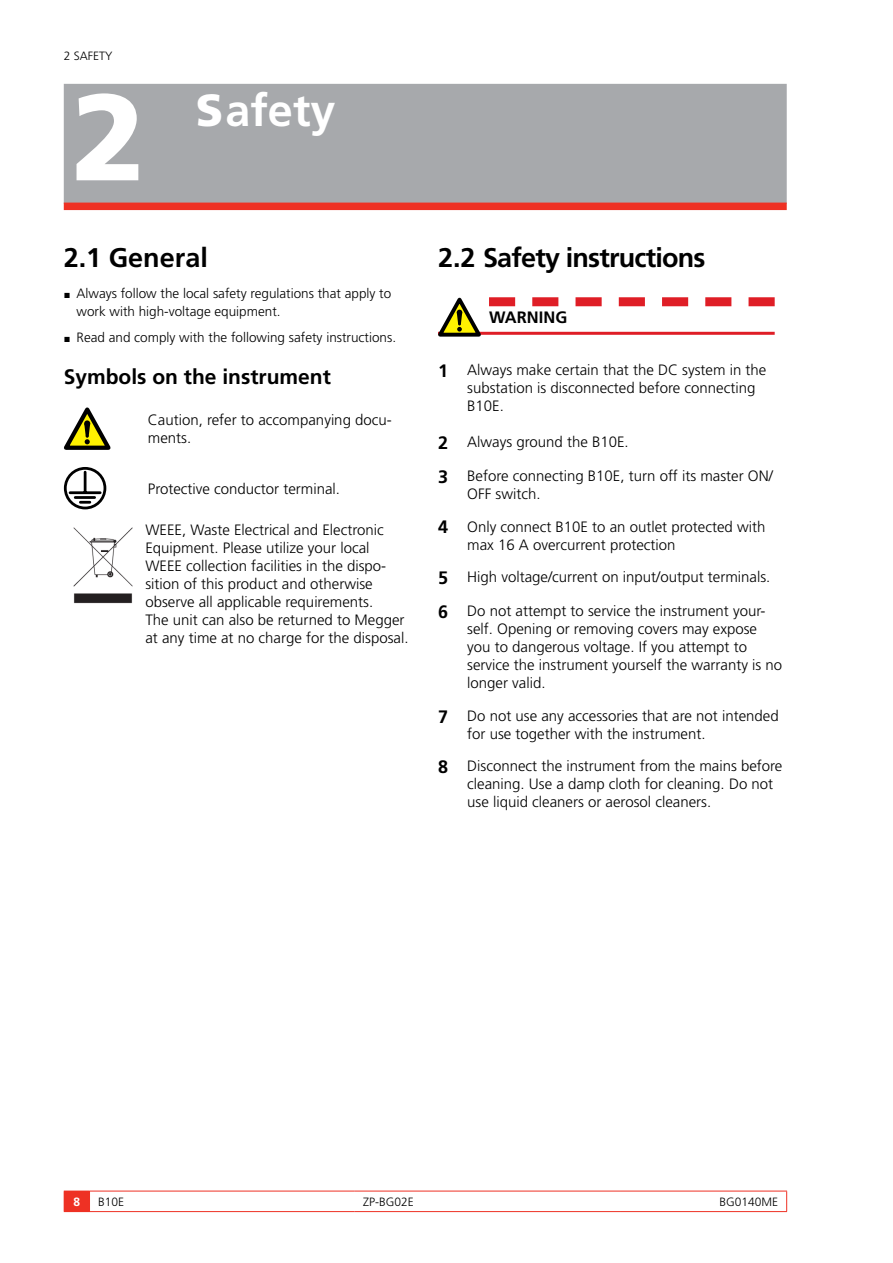
<style>
.page{position:relative;width:893px;height:1263px;background:#fff}
.page>*{position:absolute;margin:0;border:0;box-sizing:border-box;transform-origin:0 0}
.t1{font:900 122.4px "Frutiger LT Std";color:#fff}
.t2{font:700 45px "Frutiger LT Std";color:#fff}
.t3{font:700 27px "Frutiger LT Std";letter-spacing:-.03em;color:#000}
.t4{font:700 27px "Frutiger LT Std";color:#000}
.t5{font:700 21px "Frutiger LT Std";color:#000}
.t6{font:700 16.5px "Frutiger LT Std";color:#000}
.t7{font:300 15px/18px "Frutiger LT Std";color:#000}
.t8{font:300 13.5px/18px "Frutiger LT Std";color:#000}
.t9{font:300 12px "Frutiger LT Std";color:#000}
.t10{font:700 12px "Frutiger LT Std";color:#fff}
.s1{font-weight:900}
.s2{font-weight:700;font-size:18px}
</style>
<div class="page">
<svg style="left:64px;top:407px;width:47px;height:43px"></svg>
<svg style="left:64px;top:467px;width:42px;height:42px"></svg>
<img style="left:73px;top:527px;width:60px;height:77px">
<div style="left:64px;top:84px;width:723px;height:120px;background:#a7a9ac"></div>
<div style="left:64px;top:203px;width:723px;height:7px;background:#ee3124"></div>
<svg style="left:489px;top:297px;width:286px;height:9px"></svg>
<hr style="left:438px;top:332px;width:337px;height:3px;background:#df1e26">
<svg style="left:438px;top:298px;width:43px;height:39px"></svg>
<svg style="left:64px;top:1191px;width:26px;height:21px"></svg>
<hr style="left:90px;top:1191px;width:265px;height:1px;background:#ee3124">
<hr style="left:90px;top:1211px;width:265px;height:1px;background:#ee3124">
<hr style="left:355px;top:1191px;width:265px;height:1px;background:#ee3124">
<hr style="left:355px;top:1211px;width:265px;height:1px;background:#ee3124">
<hr style="left:620px;top:1191px;width:167px;height:1px;background:#ee3124">
<svg style="left:786px;top:1191px;width:1px;height:20px"></svg>
<hr style="left:620px;top:1211px;width:167px;height:1px;background:#ee3124">
<p class="t9" style="left:64px;top:49px;width:24px">2 Safet</p>
<p class="t9" style="left:105px;top:49px;width:9px">y</p>
<h1 class="t1" style="left:71px;top:64px;width:76px">2</h1>
<h2 class="t2" style="left:196px;top:84px;width:141px"><span class="s1">S</span>afety</h2>
<h3 class="t4" style="left:64px;top:242px;width:146px">2.1 General</h3>
<p class="t8" style="left:77px;top:284px;width:316px;text-indent:-13px">▪ Always follow the local safety regulations that apply to work with high-voltage equipment.</p>
<p class="t8" style="left:64px;top:329px;width:334px">▪ Read and comply with the following safety instructions.</p>
<h3 class="t5" style="left:64px;top:365px;width:269px">Symbols on the instrument</h3>
<p class="t7" style="left:148px;top:411px;width:245px">Caution, refer to accompanying docu&shy;ments.</p>
<p class="t7" style="left:148px;top:480px;width:194px">Protective conductor terminal.</p>
<p class="t7" style="left:145px;top:521px;width:265px">WEEE, Waste Electrical and Electronic Equipment. Please utilize your local WEEE collection facilities in the dispo&shy;sition of this product and otherwise observe all applicable requirements.<br>The unit can also be returned to Megger at any time at no charge for the disposal.</p>
<h3 class="t3" style="left:438px;top:242px;width:269px">2.2 Safety instructions</h3>
<p class="t6" style="left:489px;top:308px;width:80px">WARNING</p>
<p class="t7" style="left:467px;top:361px;width:301px;text-indent:-29px"><span class="s2">1</span> Always make certain that the DC system in the substation is disconnected before connecting<br>B10E.</p>
<p class="t7" style="left:438px;top:433px;width:192px"><span class="s2">2</span> Always ground the B10E.</p>
<p class="t7" style="left:467px;top:467px;width:307px;text-indent:-29px"><span class="s2">3</span> Before connecting B10E, turn off its master ON/<br>OFF switch.</p>
<p class="t7" style="left:467px;top:518px;width:300px;text-indent:-29px"><span class="s2">4</span> Only connect B10E to an outlet protected with max 16 A overcurrent protection</p>
<p class="t7" style="left:438px;top:568px;width:334px"><span class="s2">5</span> High voltage/current on input/output terminals.</p>
<p class="t7" style="left:467px;top:602px;width:316px;text-indent:-29px"><span class="s2">6</span> Do not attempt to service the instrument your&shy;self. Opening or removing covers may expose you to dangerous voltage. If you attempt to service the instrument yourself the warranty is no longer valid.</p>
<p class="t7" style="left:467px;top:707px;width:313px;text-indent:-29px"><span class="s2">7</span> Do not use any accessories that are not intended for use together with the instrument.</p>
<p class="t7" style="left:467px;top:757px;width:317px;text-indent:-29px"><span class="s2">8</span> Disconnect the instrument from the mains before cleaning. Use a damp cloth for cleaning. Do not use liquid cleaners or aerosol cleaners.</p>
<p class="t10" style="left:73px;top:1194px;width:8px">8</p>
<p class="t9" style="left:98px;top:1195px;width:28px">B10E</p>
<p class="t9" style="left:363px;top:1195px;width:52px">ZP-BG02E</p>
<p class="t9" style="left:719px;top:1195px;width:60px">BG0140ME</p>
</div>
